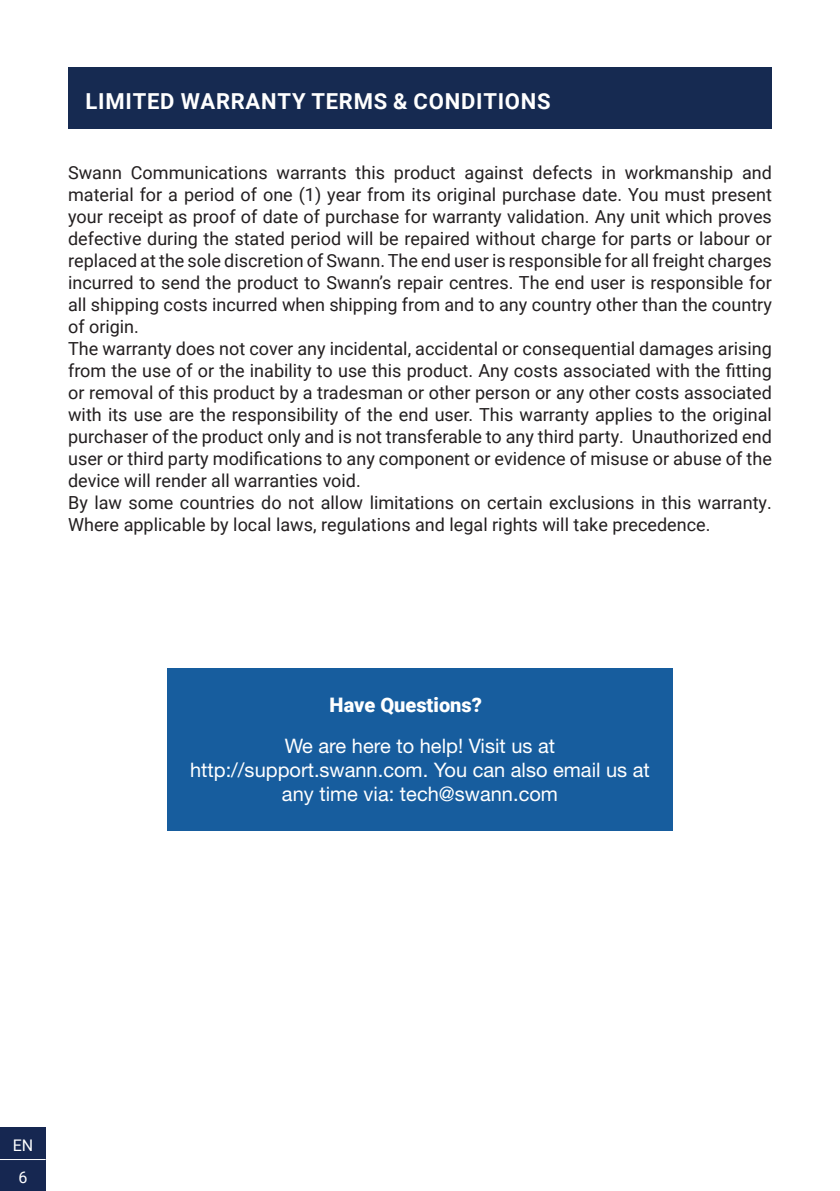
<style>
.page{position:relative;width:840px;height:1191px;background:#fff}
.page>*{position:absolute;margin:0;border:0;box-sizing:border-box;transform-origin:0 0}
.Page_Title{font:700 22px "Roboto";letter-spacing:.035em;color:#fff}
.t1{font:20px/24px "Helvetica Neue";color:#fff;text-align:center}
.Title_2{font:900 20px "Roboto";color:#fff}
.BackPage__Warranty_F{font:18px/22px "Roboto";color:#231f20;text-align:justify}
.t2{font:16px "Roboto";color:#fff}
</style>
<div class="page">
<div style="left:0;top:1159px;width:45px;height:32px;background:#162751"></div>
<div style="left:0;top:1127px;width:45px;height:32px;background:#162751"></div>
<hr style="left:0;top:1159px;width:45px;height:1px;background:#fff">
<div style="left:68px;top:67px;width:703px;height:62px;background:#162a51"></div>
<div style="left:167px;top:668px;width:505px;height:163px;background:#175d9e"></div>
<p class="Page_Title" style="left:85px;top:86px;width:466px">LIMITED WARRANTY TERMS &amp; CONDITIONS</p>
<p class="BackPage__Warranty_F" style="left:68px;top:161px;width:705px">Swann Communications warrants this product against defects in workmanship and material for a period of one (1) year from its original purchase date. You must present your receipt as proof of date of purchase for warranty validation. Any unit which proves defective during the stated period will be repaired without charge for parts or labour or replaced at the sole discretion of Swann. The end user is responsible for all freight charges incurred to send the product to Swann’s repair centres. The end user is responsible for all shipping costs incurred when shipping from and to any country other than the country of origin.</p>
<p class="BackPage__Warranty_F" style="left:68px;top:337px;width:705px">The warranty does not cover any incidental, accidental or consequential damages arising from the use of or the inability to use this product. Any costs associated with the fitting or removal of this product by a tradesman or other person or any other costs associated with its use are the responsibility of the end user. This warranty applies to the original purchaser of the product only and is not transferable to any third party. Unauthorized end user or third party modifications to any component or evidence of misuse or abuse of the device will render all warranties void.</p>
<p class="BackPage__Warranty_F" style="left:68px;top:491px;width:705px">By law some countries do not allow limitations on certain exclusions in this warranty.<br>Where applicable by local laws, regulations and legal rights will take precedence.</p>
<p class="Title_2" style="left:329px;top:691px;width:154px">Have Questions?</p>
<p class="t1" style="left:190px;top:734px;width:461px">We are here to help! Visit us at http://support.swann.com. You can also email us at any time via: tech@swann.com</p>
<p class="t2" style="left:13px;top:1133px;width:22px">EN</p>
<p class="t2" style="left:18px;top:1166px;width:10px">6</p>
</div>
